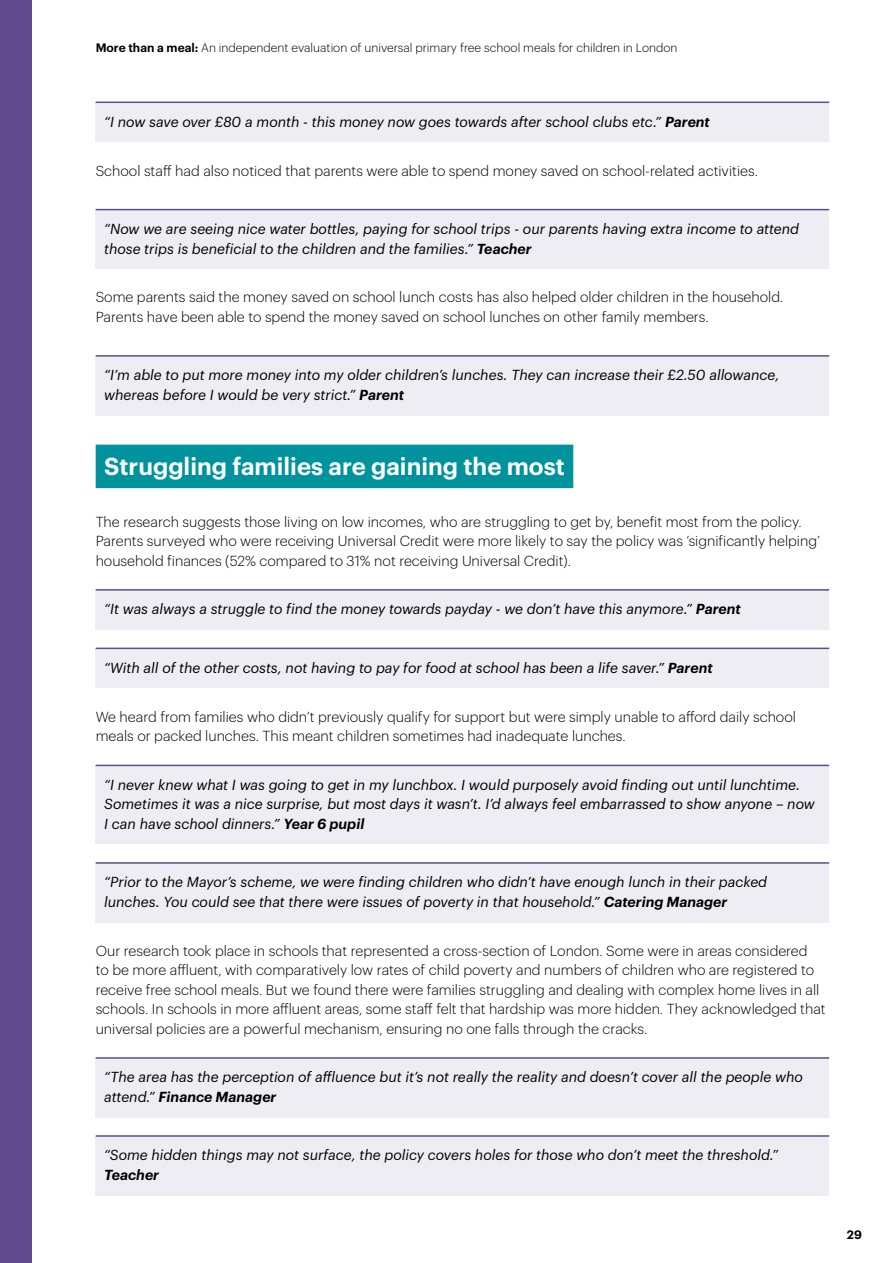
<style>
.page{position:relative;width:893px;height:1263px;background:#fff}
.page>*{position:absolute;margin:0;border:0;box-sizing:border-box;transform-origin:0 0}
.Teal_Header{font:600 24px "Graphik";color:#fff}
.Body_Copy{font:300 14.25px/19.5px "Graphik";color:#000}
.Mini_quotes{font:italic 14.25px/19.5px "Graphik";color:#000}
.t1{font:300 12px "Graphik";color:#000}
.t2{font:600 12px "Graphik";color:#000}
.s1{font-weight:600}
</style>
<div class="page">
<div style="left:0;top:0;width:32px;height:1263px;background:#5f4b8b"></div>
<div style="left:96px;top:102px;width:733px;height:40px;background:#efedf4"></div>
<hr style="left:96px;top:102px;width:733px;height:1px;background:#5f4b8b">
<div style="left:96px;top:210px;width:733px;height:59px;background:#efedf4"></div>
<hr style="left:96px;top:209px;width:733px;height:1px;background:#5f4b8b">
<div style="left:96px;top:356px;width:733px;height:59px;background:#efedf4"></div>
<hr style="left:96px;top:355px;width:733px;height:2px;background:#5f4b8b">
<div style="left:96px;top:445px;width:477px;height:43px;background:#00939d"></div>
<div style="left:96px;top:590px;width:733px;height:40px;background:#efedf4"></div>
<hr style="left:96px;top:589px;width:733px;height:2px;background:#5f4b8b">
<div style="left:96px;top:648px;width:733px;height:40px;background:#efedf4"></div>
<hr style="left:96px;top:648px;width:733px;height:1px;background:#5f4b8b">
<div style="left:96px;top:765px;width:733px;height:79px;background:#efedf4"></div>
<hr style="left:96px;top:765px;width:733px;height:1px;background:#5f4b8b">
<div style="left:96px;top:863px;width:733px;height:59px;background:#efedf4"></div>
<hr style="left:96px;top:862px;width:733px;height:2px;background:#5f4b8b">
<div style="left:96px;top:1058px;width:733px;height:59px;background:#efedf4"></div>
<hr style="left:96px;top:1057px;width:733px;height:2px;background:#5f4b8b">
<div style="left:96px;top:1136px;width:733px;height:59px;background:#efedf4"></div>
<hr style="left:96px;top:1135px;width:733px;height:2px;background:#5f4b8b">
<p class="t1" style="left:96px;top:39px;width:583px"><span class="s1">More than a meal:</span> An independent evaluation of universal primary free school meals for children in London</p>
<p class="Mini_quotes" style="left:104px;top:111px;width:607px">“I now save over £80 a month - this money now goes towards after school clubs etc.” <span class="s1">Parent</span></p>
<p class="Body_Copy" style="left:96px;top:159px;width:664px">School staff had also noticed that parents were able to spend money saved on school-related activities.</p>
<p class="Mini_quotes" style="left:104px;top:218px;width:696px">“Now we are seeing nice water bottles, paying for school trips - our parents having extra income to attend those trips is beneficial to the children and the families.” <span class="s1">Teacher</span></p>
<p class="Body_Copy" style="left:96px;top:286px;width:689px">Some parents said the money saved on school lunch costs has also helped older children in the household.<br>Parents have been able to spend the money saved on school lunches on other family members.</p>
<p class="Mini_quotes" style="left:104px;top:364px;width:677px">“I’m able to put more money into my older children’s lunches. They can increase their £2.50 allowance, whereas before I would be very strict.” <span class="s1">Parent</span></p>
<p class="Teal_Header" style="left:104px;top:448px;width:462px">Struggling families are gaining the most</p>
<p class="Body_Copy" style="left:96px;top:510px;width:726px">The research suggests those living on low incomes, who are struggling to get by, benefit most from the policy.<br>Parents surveyed who were receiving Universal Credit were more likely to say the policy was ‘significantly helping’ household finances (52% compared to 31% not receiving Universal Credit).</p>
<p class="Mini_quotes" style="left:104px;top:598px;width:638px">“It was always a struggle to find the money towards payday - we don’t have this anymore.” <span class="s1">Parent</span></p>
<p class="Mini_quotes" style="left:104px;top:657px;width:610px">“With all of the other costs, not having to pay for food at school has been a life saver.” <span class="s1">Parent</span></p>
<p class="Body_Copy" style="left:96px;top:705px;width:702px">We heard from families who didn’t previously qualify for support but were simply unable to afford daily school meals or packed lunches. This meant children sometimes had inadequate lunches.</p>
<p class="Mini_quotes" style="left:104px;top:774px;width:712px">“I never knew what I was going to get in my lunchbox. I would purposely avoid finding out until lunchtime.<br>Sometimes it was a nice surprise, but most days it wasn’t. I’d always feel embarrassed to show anyone – now<br>I can have school dinners.” <span class="s1">Year 6 pupil</span></p>
<p class="Mini_quotes" style="left:104px;top:871px;width:664px">“Prior to the Mayor’s scheme, we were finding children who didn’t have enough lunch in their packed lunches. You could see that there were issues of poverty in that household.” <span class="s1">Catering Manager</span></p>
<p class="Body_Copy" style="left:96px;top:939px;width:732px">Our research took place in schools that represented a cross-section of London. Some were in areas considered<br>to be more affluent, with comparatively low rates of child poverty and numbers of children who are registered to receive free school meals. But we found there were families struggling and dealing with complex home lives in all schools. In schools in more affluent areas, some staff felt that hardship was more hidden. They acknowledged that universal policies are a powerful mechanism, ensuring no one falls through the cracks.</p>
<p class="Mini_quotes" style="left:104px;top:1066px;width:700px">“The area has the perception of affluence but it’s not really the reality and doesn’t cover all the people who attend.” <span class="s1">Finance Manager</span></p>
<p class="Mini_quotes" style="left:104px;top:1144px;width:675px">“Some hidden things may not surface, the policy covers holes for those who don’t meet the threshold.”<br><span class="s1">Teacher</span></p>
<p class="t2" style="left:847px;top:1225px;width:16px">29</p>
</div>
